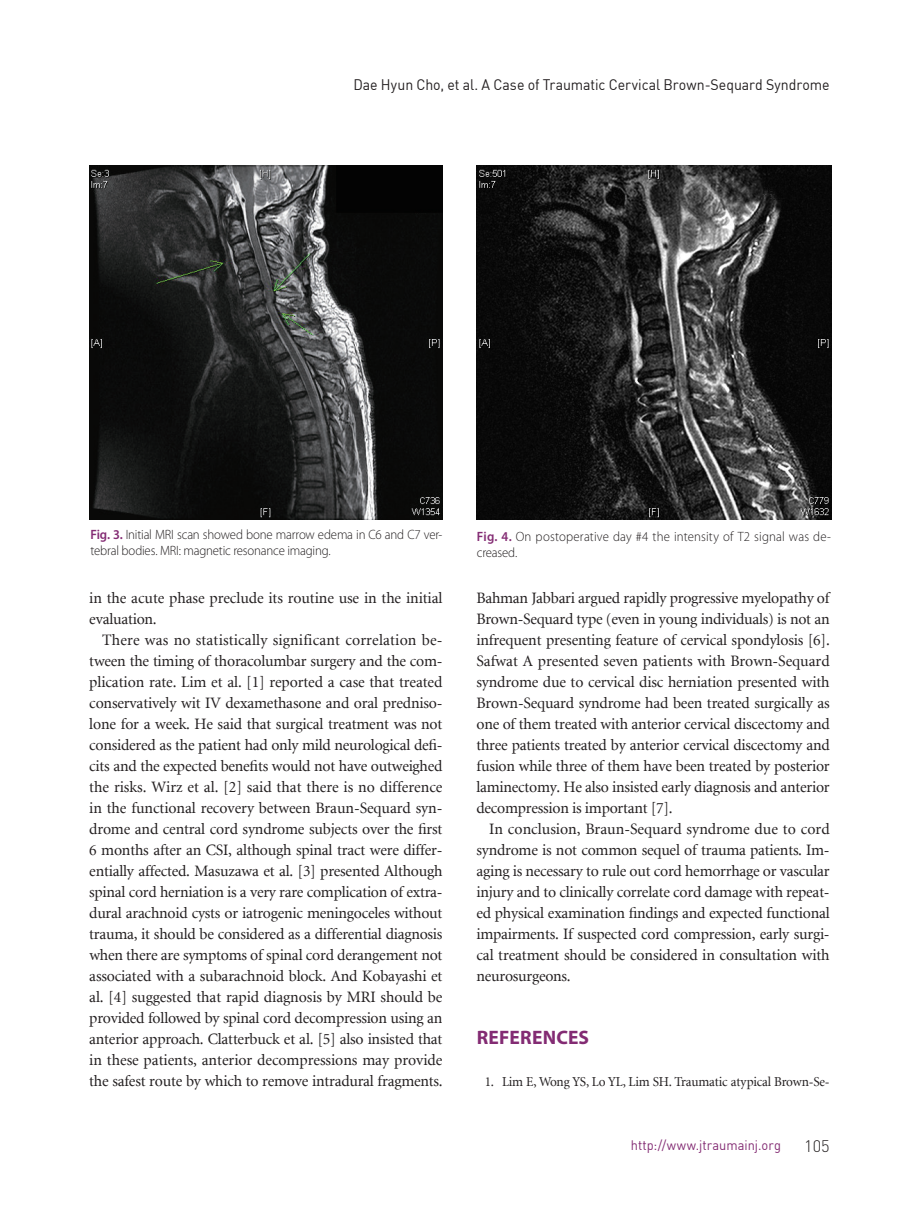
<style>
.page{position:relative;width:919px;height:1217px;background:#fff}
.page>*{position:absolute;margin:0;border:0;box-sizing:border-box;transform-origin:0 0}
.제목1{font:700 19.5px "Myriad Pro";letter-spacing:.015em;color:#832b73}
.t1{font:300 16.5px "DIN Pro";color:#231f20}
.들여쓰기본문{font:15.75px/21px "Minion LT";letter-spacing:-.015em;color:#231f20;text-align:justify}
.t2{font:15px "DIN";letter-spacing:-.005em;color:#231f20;scale:.94 1}
.그림설명{font:300 13.5px/16.2px "Myriad Pro";letter-spacing:-.01em;color:#231f20;scale:.95 1}
.그림설명-2{font:300 13.5px/16.2px "Myriad Pro";letter-spacing:.01em;color:#231f20;scale:.95 1}
.t3{font:13.5px "Minion LT";letter-spacing:-.015em;color:#231f20}
.t4{font:13.5px "DIN";color:#832b73;scale:.95 1}
.s1{font-weight:600;color:#832b73}
</style>
<div class="page">
<img style="left:89px;top:165px;width:353px;height:354px">
<img style="left:476px;top:165px;width:355px;height:354px">
<p class="t2" style="left:353px;top:75px;width:508px">Dae Hyun Cho, et al. A Case of Traumatic Cervical Brown-Sequard Syndrome</p>
<p class="그림설명" style="left:90px;top:526px;width:372px"><span class="s1">Fig. 3.</span> Initial MRI scan showed bone marrow edema in C6 and C7 ver&shy;tebral bodies. MRI: magnetic resonance imaging.</p>
<p class="그림설명-2" style="left:477px;top:528px;width:374px"><span class="s1">Fig. 4.</span> On postoperative day #4 the intensity of T2 signal was de&shy;creased.</p>
<p class="들여쓰기본문" style="left:89px;top:587px;width:355px">in the acute phase preclude its routine use in the initial evaluation.</p>
<p class="들여쓰기본문" style="left:89px;top:629px;width:355px;text-indent:13px">There was no statistically significant correlation be&shy;tween the timing of thoracolumbar surgery and the com&shy;plication rate. Lim et al. [1] reported a case that treated conservatively wit IV dexamethasone and oral predniso&shy;lone for a week. He said that surgical treatment was not considered as the patient had only mild neurological defi&shy;cits and the expected benefits would not have outweighed the risks. Wirz et al. [2] said that there is no difference in the functional recovery between Braun-Sequard syn&shy;drome and central cord syndrome subjects over the first 6 months after an CSI, although spinal tract were differ&shy;entially affected. Masuzawa et al. [3] presented Although spinal cord herniation is a very rare complication of extra&shy;dural arachnoid cysts or iatrogenic meningoceles without trauma, it should be considered as a differential diagnosis when there are symptoms of spinal cord derangement not associated with a subarachnoid block. And Kobayashi et al. [4] suggested that rapid diagnosis by MRI should be provided followed by spinal cord decompression using an anterior approach. Clatterbuck et al. [5] also insisted that in these patients, anterior decompressions may provide the safest route by which to remove intradural fragments.</p>
<p class="들여쓰기본문" style="left:476px;top:587px;width:355px">Bahman Jabbari argued rapidly progressive myelopathy of Brown-Sequard type (even in young individuals) is not an infrequent presenting feature of cervical spondylosis [6].<br>Safwat A presented seven patients with Brown-Sequard syndrome due to cervical disc herniation presented with Brown-Sequard syndrome had been treated surgically as one of them treated with anterior cervical discectomy and three patients treated by anterior cervical discectomy and fusion while three of them have been treated by posterior laminectomy. He also insisted early diagnosis and anterior decompression is important [7].</p>
<p class="들여쓰기본문" style="left:476px;top:818px;width:355px;text-indent:13px">In conclusion, Braun-Sequard syndrome due to cord syndrome is not common sequel of trauma patients. Im&shy;aging is necessary to rule out cord hemorrhage or vascular injury and to clinically correlate cord damage with repeat&shy;ed physical examination findings and expected functional impairments. If suspected cord compression, early surgi&shy;cal treatment should be considered in consultation with neurosurgeons.</p>
<p class="제목1" style="left:476px;top:1024px;width:114px">REFERENCES</p>
<p class="t3" style="left:485px;top:1074px;width:346px">1. Lim E, Wong YS, Lo YL, Lim SH. Traumatic atypical Brown-Se-</p>
<p class="t4" style="left:630px;top:1135px;width:159px">http://www.jtraumainj.org</p>
<p class="t1" style="left:804px;top:1134px;width:27px">105</p>
</div>
